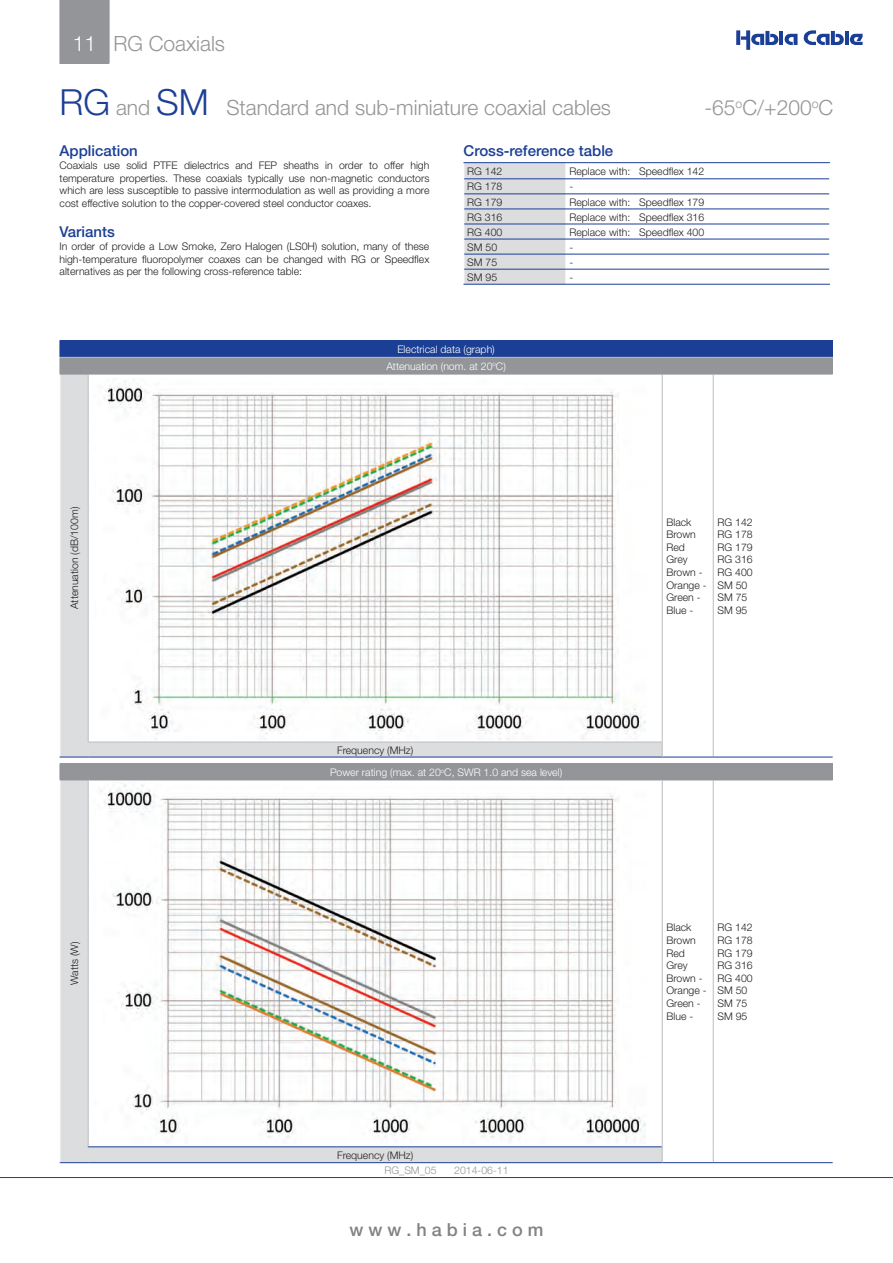
<style>
.page{position:relative;width:893px;height:1263px;background:#fff}
.page>*{position:absolute;margin:0;border:0;box-sizing:border-box;transform-origin:0 0}
.t1{font:300 21px "Helvetica Neue";color:#939598}
.t2{font:500 18px "Helvetica Neue";color:#808285}
.t3{font:500 15px "Helvetica Neue";color:#1b3f94}
.t4{font:300 10.5px/12.6px "Helvetica Neue";color:#231f20}
.t5{font:300 10.5px/16.8px "Helvetica Neue";color:#fff;text-align:center}
.t6{font:300 10.5px "Helvetica Neue";color:#939598}
.s1{color:#fff}
.s2{font-size:36px;color:#1b3f94}
.s3{color:#231f20}
</style>
<div class="page">
<svg style="left:736px;top:30px;width:4px;height:15px"></svg>
<svg style="left:741px;top:30px;width:122px;height:20px"></svg>
<hr style="left:845px;top:31px;width:4px;height:14px;background:#1b3f94">
<div style="left:60px;top:341px;width:772px;height:16px;background:#1b3f94"></div>
<div style="left:60px;top:357px;width:772px;height:17px;background:#939598"></div>
<svg style="left:61px;top:375px;width:601px;height:382px;fill:#dcdddf"></svg>
<hr style="left:88px;top:340px;width:574px;height:1px;background:#1b3f94">
<hr style="left:662px;top:340px;width:51px;height:1px;background:#1b3f94">
<hr style="left:713px;top:340px;width:120px;height:1px;background:#1b3f94">
<hr style="left:88px;top:374px;width:1px;height:368px;background:#bcbdc0">
<hr style="left:662px;top:374px;width:1px;height:368px;background:#bcbdc0">
<hr style="left:713px;top:374px;width:1px;height:368px;background:#bcbdc0">
<svg style="left:713px;top:742px;width:1px;height:15px"></svg>
<hr style="left:88px;top:757px;width:574px;height:1px;background:#1b3f94">
<hr style="left:662px;top:757px;width:51px;height:1px;background:#1b3f94">
<hr style="left:713px;top:757px;width:120px;height:1px;background:#1b3f94">
<svg style="left:832px;top:341px;width:1px;height:33px"></svg>
<hr style="left:88px;top:374px;width:574px;height:1px;background:#939598">
<hr style="left:662px;top:374px;width:51px;height:1px;background:#939598">
<hr style="left:713px;top:374px;width:120px;height:1px;background:#939598">
<svg style="left:60px;top:340px;width:28px;height:35px"></svg>
<hr style="left:88px;top:357px;width:574px;height:1px;background:#bcbdc0">
<hr style="left:662px;top:357px;width:51px;height:1px;background:#bcbdc0">
<hr style="left:713px;top:357px;width:120px;height:1px;background:#bcbdc0">
<hr style="left:88px;top:742px;width:575px;height:1px;background:#bcbdc0">
<svg style="left:662px;top:742px;width:1px;height:15px"></svg>
<div style="left:60px;top:764px;width:772px;height:16px;background:#939598"></div>
<svg style="left:61px;top:781px;width:601px;height:381px;fill:#dcdddf"></svg>
<hr style="left:88px;top:1146px;width:574px;height:1px;background:#1b3f94">
<hr style="left:88px;top:1162px;width:574px;height:1px;background:#1b3f94">
<hr style="left:88px;top:763px;width:574px;height:1px;background:#939598">
<hr style="left:662px;top:763px;width:51px;height:1px;background:#939598">
<hr style="left:713px;top:763px;width:120px;height:1px;background:#939598">
<svg style="left:832px;top:764px;width:1px;height:16px"></svg>
<svg style="left:60px;top:742px;width:28px;height:39px"></svg>
<hr style="left:88px;top:780px;width:574px;height:1px;background:#939598">
<hr style="left:60px;top:780px;width:1px;height:367px;background:#fff">
<svg style="left:60px;top:1147px;width:28px;height:16px"></svg>
<hr style="left:88px;top:780px;width:1px;height:366px;background:#bcbdc0">
<hr style="left:662px;top:780px;width:1px;height:367px;background:#bcbdc0">
<hr style="left:713px;top:780px;width:1px;height:367px;background:#bcbdc0">
<svg style="left:713px;top:1147px;width:1px;height:15px"></svg>
<hr style="left:662px;top:1162px;width:51px;height:1px;background:#1b3f94">
<hr style="left:713px;top:1162px;width:120px;height:1px;background:#1b3f94">
<hr style="left:662px;top:780px;width:51px;height:1px;background:#939598">
<hr style="left:713px;top:780px;width:120px;height:1px;background:#939598">
<svg style="left:662px;top:1147px;width:1px;height:15px"></svg>
<img style="left:94px;top:378px;width:563px;height:362px">
<img style="left:94px;top:782px;width:563px;height:362px">
<svg style="left:464px;top:163px;width:103px;height:121px;background:#d6d8dd"></svg>
<svg style="left:829px;top:163px;width:1px;height:121px"></svg>
<hr style="left:464px;top:162px;width:102px;height:1px;background:#1b3f94">
<hr style="left:566px;top:162px;width:264px;height:1px;background:#1b3f94">
<hr style="left:464px;top:178px;width:102px;height:1px;background:#1b3f94">
<hr style="left:566px;top:178px;width:263px;height:1px;background:#1b3f94">
<hr style="left:464px;top:193px;width:102px;height:1px;background:#1b3f94">
<hr style="left:566px;top:193px;width:263px;height:1px;background:#1b3f94">
<hr style="left:464px;top:209px;width:102px;height:1px;background:#1b3f94">
<hr style="left:566px;top:209px;width:263px;height:1px;background:#1b3f94">
<hr style="left:464px;top:224px;width:102px;height:1px;background:#1b3f94">
<hr style="left:566px;top:224px;width:263px;height:1px;background:#1b3f94">
<hr style="left:464px;top:239px;width:102px;height:1px;background:#1b3f94">
<hr style="left:566px;top:239px;width:263px;height:1px;background:#1b3f94">
<hr style="left:464px;top:254px;width:102px;height:1px;background:#1b3f94">
<hr style="left:566px;top:254px;width:263px;height:1px;background:#1b3f94">
<hr style="left:464px;top:269px;width:102px;height:1px;background:#1b3f94">
<hr style="left:566px;top:269px;width:263px;height:1px;background:#1b3f94">
<hr style="left:464px;top:284px;width:102px;height:1px;background:#1b3f94">
<hr style="left:566px;top:284px;width:264px;height:1px;background:#1b3f94">
<div style="left:60px;top:0;width:49px;height:63px;background:#939598"></div>
<hr style="left:60px;top:63px;width:49px;height:1px;background:#939598">
<hr style="left:109px;top:0;width:1px;height:64px;background:#939598">
<hr style="left:0;top:1177px;width:893px;height:1px;background:#1b3f94">
<h1 class="t1" style="left:73px;top:30px;width:154px"><span class="s1">11</span> RG Coaxials</h1>
<h1 class="t1" style="left:60px;top:95px;width:553px"><span class="s2">RG</span> and <span class="s2">SM</span> Standard and sub-miniature coaxial cables</h1>
<h1 class="t1" style="left:704px;top:95px;width:130px">-65<sup>o</sup>C/+200<sup>o</sup>C</h1>
<h3 class="t3" style="left:60px;top:142px;width:80px">Application</h3>
<p class="t4" style="left:60px;top:159px;width:371px;text-align:justify">Coaxials use solid PTFE dielectrics and FEP sheaths in order to offer high temperature properties. These coaxials typically use non-magnetic conductors which are less susceptible to passive intermodulation as well as providing a more cost effective solution to the copper-covered steel conductor coaxes.</p>
<h3 class="t3" style="left:60px;top:223px;width:57px">Variants</h3>
<p class="t4" style="left:60px;top:240px;width:371px;text-align:justify">In order of provide a Low Smoke, Zero Halogen (LS0H) solution, many of these high-temperature fluoropolymer coaxes can be changed with RG or Speedflex alternatives as per the following cross-reference table:</p>
<h3 class="t3" style="left:464px;top:142px;width:151px">Cross-reference table</h3>
<p class="t4" style="left:467px;top:165px;width:37px">RG 142</p>
<p class="t4" style="left:569px;top:165px;width:136px">Replace with: Speedflex 142</p>
<p class="t4" style="left:467px;top:180px;width:37px">RG 178</p>
<p class="t4" style="left:569px;top:180px;width:5px">-</p>
<p class="t4" style="left:467px;top:195px;width:37px">RG 179</p>
<p class="t4" style="left:569px;top:195px;width:136px">Replace with: Speedflex 179</p>
<p class="t4" style="left:467px;top:210px;width:37px">RG 316</p>
<p class="t4" style="left:569px;top:210px;width:136px">Replace with: Speedflex 316</p>
<p class="t4" style="left:467px;top:225px;width:37px">RG 400</p>
<p class="t4" style="left:569px;top:225px;width:136px">Replace with: Speedflex 400</p>
<p class="t4" style="left:467px;top:240px;width:31px">SM 50</p>
<p class="t4" style="left:569px;top:240px;width:5px">-</p>
<p class="t4" style="left:467px;top:255px;width:31px">SM 75</p>
<p class="t4" style="left:569px;top:255px;width:5px">-</p>
<p class="t4" style="left:467px;top:271px;width:31px">SM 95</p>
<p class="t4" style="left:569px;top:271px;width:5px">-</p>
<p class="t5" style="left:386px;top:341px;width:121px">Electrical data (graph)<br>Attenuation (nom. at 20<sup>o</sup>C)</p>
<p class="t4" style="left:68px;top:609px;width:104px;rotate:-90deg">Attenuation (dB/100m)</p>
<p class="t4" style="left:666px;top:515px;width:42px">Black<br>Brown<br>Red<br>Grey<br>Brown -<br>Orange -<br>Green -<br>Blue -</p>
<p class="t4" style="left:717px;top:515px;width:37px">RG 142<br>RG 178<br>RG 179<br>RG 316<br>RG 400<br>SM 50<br>SM 75<br>SM 95</p>
<p class="t4" style="left:68px;top:985px;width:45px;rotate:-90deg">Watts (W)</p>
<p class="t5" style="left:330px;top:738px;width:234px;line-height:22.4px;text-align:left;text-indent:7px"><span class="s3">Frequency (MHz)<br></span>Power rating (max. at 20<sup>o</sup>C, SWR 1.0 and sea level)</p>
<p class="t4" style="left:337px;top:1149px;width:78px">Frequency (MHz)</p>
<p class="t6" style="left:384px;top:1164px;width:54px">RG_SM_05</p>
<p class="t6" style="left:454px;top:1164px;width:56px">2014-06-11</p>
<h2 class="t2" style="left:349px;top:1219px;width:196px">w w w . h a b i a . c o m</h2>
<p class="t4" style="left:666px;top:921px;width:42px">Black<br>Brown<br>Red<br>Grey<br>Brown -<br>Orange -<br>Green -<br>Blue -</p>
<p class="t4" style="left:717px;top:921px;width:37px">RG 142<br>RG 178<br>RG 179<br>RG 316<br>RG 400<br>SM 50<br>SM 75<br>SM 95</p>
</div>
